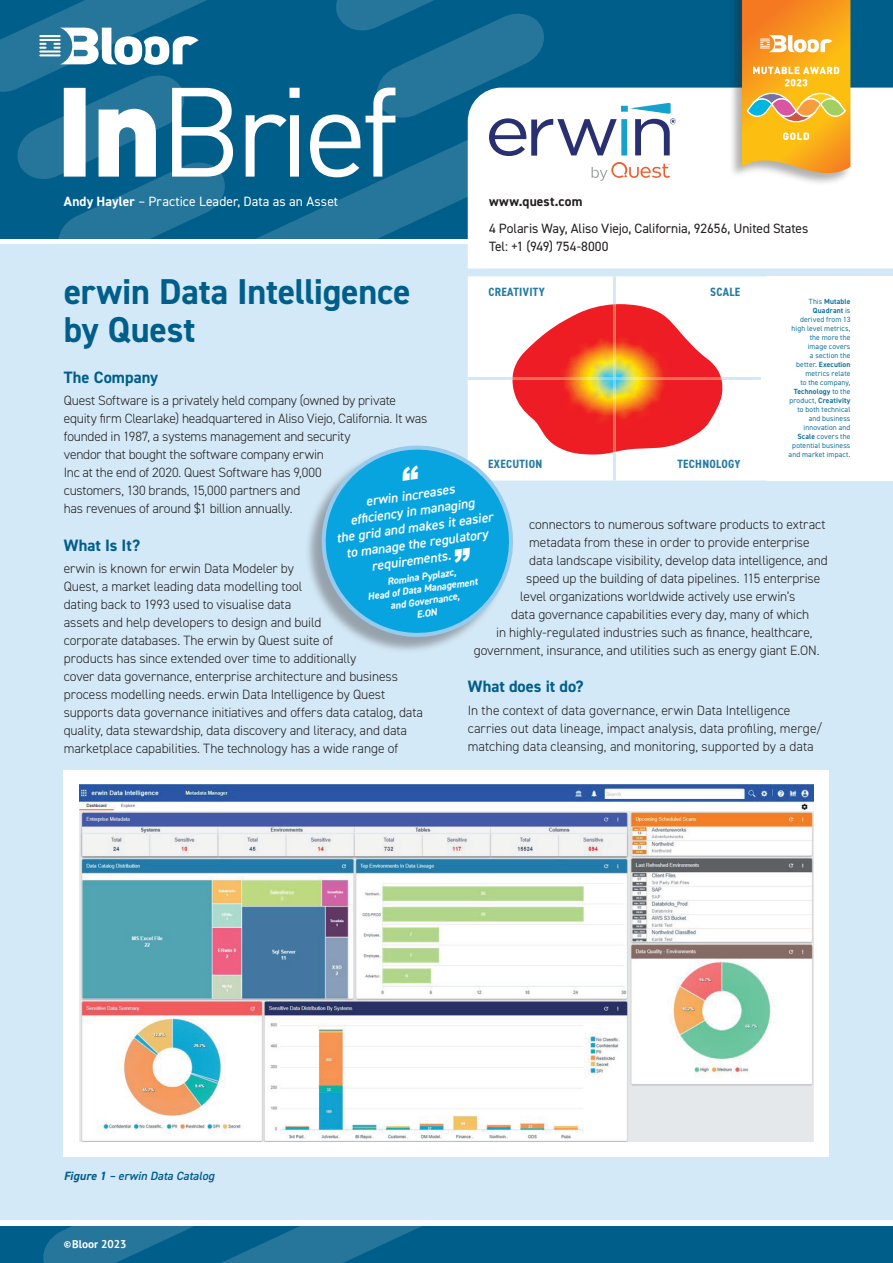
<style>
.page{position:relative;width:893px;height:1263px;background:#fff}
.page>*{position:absolute;margin:0;border:0;box-sizing:border-box;transform-origin:0 0}
.t1{font:700 36px/37.5px "DIN2014";letter-spacing:-.005em;color:#005e8a}
.t2{font:700 16.5px "DIN2014";color:#005e8a}
.t3{font:300 13.5px/18px "DIN2014";letter-spacing:-.01em;color:#231f20}
.t4{font:italic 600 13.5px "DIN2014";color:#fff}
.t5{font:13.5px/18px "DIN2014";letter-spacing:-.01em;color:#231f20}
.t6{font:13.5px "DIN2014";letter-spacing:.005em;color:#fff}
.t7{font:700 13.5px "DIN2014";letter-spacing:.01em;color:#231f20}
.t8{font:700 condensed 12px "DIN2014";letter-spacing:.025em;color:#267ba3}
.t9{font:italic 600 12px "DIN2014";letter-spacing:.005em;color:#005e8a}
.t10{font:700 11.25px "PT Sans";color:#fff}
.t11{font:italic 700 10.05px/12.1px "DIN2014";color:#fff;text-align:center}
.t12{font:7.5px/9px "DIN2014";letter-spacing:.01em;color:#14749d;text-align:right}
.t13{font:1.8px "Helvetica Neue";color:#f15b2e}
.s1{font-weight:700}
.s2{font-size:9px}
</style>
<div class="page">
<div style="left:0;top:1227px;width:893px;height:36px;background:#005e8a"></div>
<div style="left:0;top:0;width:893px;height:238px;background:#005e8a"></div>
<svg style="left:39px;top:1226px;width:494px;height:37px"></svg>
<div style="left:0;top:244px;width:893px;height:976px;background:#d4e9f7"></div>
<div style="left:676px;top:88px;width:217px;height:180px;background:#fff"></div>
<svg style="left:468px;top:276px;width:299px;height:204px;background:#f9c5c0"></svg>
<hr style="left:613px;top:276px;width:3px;height:204px;background:#d4e9f7">
<hr style="left:468px;top:377px;width:293px;height:3px;background:#d4e9f7">
<img style="left:613px;top:380px;width:3px;height:72px">
<svg style="left:512px;top:304px;width:210px;height:76px;background:#f17a6b"></svg>
<div style="left:767px;top:276px;width:126px;height:204px;background:#fff"></div>
<div style="left:729px;top:0;width:122px;height:186px;background:#231f20;opacity:.35"></div>
<svg style="left:742px;top:0;width:108px;height:178px;background:#f2af3f"></svg>
<div style="left:64px;top:770px;width:765px;height:387px;background:#fff"></div>
<img style="left:79px;top:785px;width:735px;height:356px">
<svg style="left:0;top:0;width:676px;height:269px"></svg>
<div style="left:304px;top:447px;width:207px;height:207px;background:#231f20;opacity:.35"></div>
<svg style="left:317px;top:441px;width:200px;height:200px"></svg>
<p class="t6" style="left:64px;top:193px;width:276px"><span class="s1">Andy Hayler</span> – Practice Leader, Data as an Asset</p>
<p class="t13" style="left:669px;top:163px;width:3px">®</p>
<p class="t7" style="left:489px;top:192px;width:95px">www.quest.com</p>
<p class="t5" style="left:489px;top:219px;width:321px">4 Polaris Way, Aliso Viejo, California, 92656, United States<br>Tel: +1 (949) 754-8000</p>
<h1 class="t1" style="left:64px;top:273px;width:348px">erwin Data Intelligence by Quest</h1>
<p class="t2" style="left:64px;top:366px;width:96px">The Company</p>
<p class="t3" style="left:64px;top:391px;width:365px">Quest Software is a privately held company (owned by private equity firm Clearlake) headquartered in Aliso Viejo, California. It was founded in 1987, a systems management and security<br>vendor that bought the software company erwin<br>Inc at the end of 2020. Quest Software has 9,000<br>customers, 130 brands, 15,000 partners and<br>has revenues of around $1 billion annually.</p>
<p class="t2" style="left:64px;top:534px;width:78px">What Is It?</p>
<p class="t3" style="left:64px;top:559px;width:361px">erwin is known for erwin Data Modeler by<br>Quest, a market leading data modelling tool<br>dating back to 1993 used to visualise data<br>assets and help developers to design and build<br>corporate databases. The erwin by Quest suite of<br>products has since extended over time to additionally<br>cover data governance, enterprise architecture and business process modelling needs. erwin Data Intelligence by Quest supports data governance initiatives and offers data catalog, data quality, data stewardship, data discovery and literacy, and data marketplace capabilities. The technology has a wide range of</p>
<p class="t8" style="left:488px;top:285px;width:58px">CREATIVITY</p>
<p class="t8" style="left:710px;top:285px;width:31px">SCALE</p>
<p class="t12" style="left:789px;top:296px;width:63px">This <span class="s1">Mutable<br>Quadrant</span> is derived from 13 high level metrics, the more the image covers<br>a section the better. <span class="s1">Execution </span>metrics relate<br>to the company,<br><span class="s1">Technology</span> to the product, <span class="s1">Creativity </span>to both technical and business innovation and<br><span class="s1">Scale</span> covers the potential business and market impact.</p>
<p class="t8" style="left:488px;top:457px;width:56px">EXECUTION</p>
<p class="t8" style="left:677px;top:457px;width:65px">TECHNOLOGY</p>
<p class="t4" style="left:365px;top:493px;width:91px;rotate:-8deg">erwin increases</p>
<p class="t4" style="left:349px;top:511px;width:127px;rotate:-8deg">effi ciency in managing</p>
<p class="t4" style="left:335px;top:529px;width:159px;rotate:-8deg">the grid and makes it easier</p>
<p class="t3" style="left:529px;top:515px;width:298px">connectors to numerous software products to extract</p>
<p class="t3" style="left:529px;top:533px;width:282px">metadata from these in order to provide enterprise</p>
<p class="t3" style="left:529px;top:551px;width:300px">data landscape visibility, develop data intelligence, and</p>
<p class="t3" style="left:526px;top:569px;width:296px">speed up the building of data pipelines. 115 enterprise</p>
<p class="t3" style="left:520px;top:587px;width:277px">level organizations worldwide actively use erwin’s</p>
<p class="t3" style="left:511px;top:605px;width:299px">data governance capabilities every day, many of which</p>
<p class="t3" style="left:496px;top:623px;width:318px">in highly-regulated industries such as finance, healthcare,</p>
<p class="t3" style="left:474px;top:641px;width:347px">government, insurance, and utilities such as energy giant E.ON.</p>
<p class="t2" style="left:468px;top:676px;width:117px">What does it do?</p>
<p class="t3" style="left:468px;top:701px;width:356px">In the context of data governance, erwin Data Intelligence carries out data lineage, impact analysis, data profiling, merge/ matching data cleansing, and monitoring, supported by a data</p>
<p class="t4" style="left:345px;top:544px;width:145px;rotate:-8deg">to manage the regulatory</p>
<p class="t4" style="left:370px;top:557px;width:82px;rotate:-8deg">requirements.</p>
<p class="t11" style="left:365px;top:578px;width:112px;rotate:-8deg">Romina Pyplazc,<br>Head of Data Management and Governance,<br>E.ON</p>
<p class="t9" style="left:64px;top:1167px;width:152px"><span class="s1">Figure 1</span> – erwin Data Catalog</p>
<p class="t10" style="left:64px;top:1236px;width:64px"><span class="s2">©</span>Bloor 2023</p>
</div>
